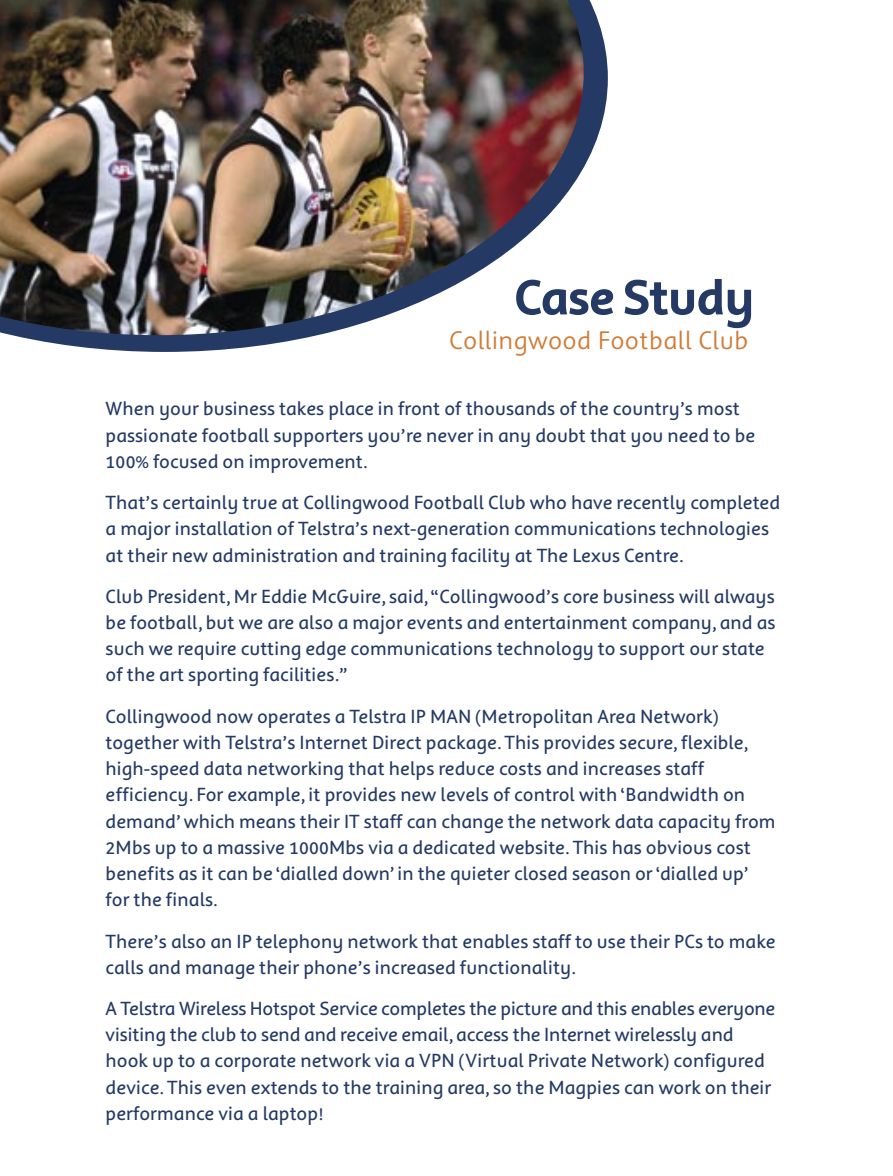
<style>
.page{position:relative;width:893px;height:1176px;background:#fff}
.page>*{position:absolute;margin:0;border:0;box-sizing:border-box;transform-origin:0 0}
.t1{font:700 54.25px "Harmony Text";letter-spacing:-.02em;color:#243a64}
.t2{font:28px "Harmony Display";letter-spacing:.02em;color:#d17b35}
.t3{font:21px/26.2px "Harmony Text";color:#243a64}
</style>
<div class="page">
<svg style="left:11px;top:0;width:597px;height:352px"></svg>
<img style="left:0;top:0;width:584px;height:335px">
<p class="t1" style="left:514px;top:268px;width:242px">Case Study</p>
<p class="t2" style="left:449px;top:326px;width:300px">Collingwood Football Club</p>
<p class="t3" style="left:106px;top:396px;width:651px">When your business takes place in front of thousands of the country’s most passionate football supporters you’re never in any doubt that you need to be<br>100% focused on improvement.</p>
<p class="t3" style="left:106px;top:489px;width:676px">That’s certainly true at Collingwood Football Club who have recently completed a major installation of Telstra’s next-generation communications technologies at their new administration and training facility at The Lexus Centre.</p>
<p class="t3" style="left:106px;top:583px;width:672px">Club President, Mr Eddie McGuire, said, “Collingwood’s core business will always be football, but we are also a major events and entertainment company, and as such we require cutting edge communications technology to support our state of the art sporting facilities.”</p>
<p class="t3" style="left:106px;top:703px;width:672px">Collingwood now operates a Telstra IP MAN (Metropolitan Area Network) together with Telstra’s Internet Direct package. This provides secure, flexible, high-speed data networking that helps reduce costs and increases staff efficiency. For example, it provides new levels of control with ‘Bandwidth on demand’ which means their IT staff can change the network data capacity from 2Mbs up to a massive 1000Mbs via a dedicated website. This has obvious cost benefits as it can be ‘dialled down’ in the quieter closed season or ‘dialled up’ for the finals.</p>
<p class="t3" style="left:106px;top:928px;width:672px">There’s also an IP telephony network that enables staff to use their PCs to make calls and manage their phone’s increased functionality.</p>
<p class="t3" style="left:106px;top:995px;width:671px">A Telstra Wireless Hotspot Service completes the picture and this enables everyone visiting the club to send and receive email, access the Internet wirelessly and hook up to a corporate network via a VPN (Virtual Private Network) configured device. This even extends to the training area, so the Magpies can work on their performance via a laptop!</p>
</div>
